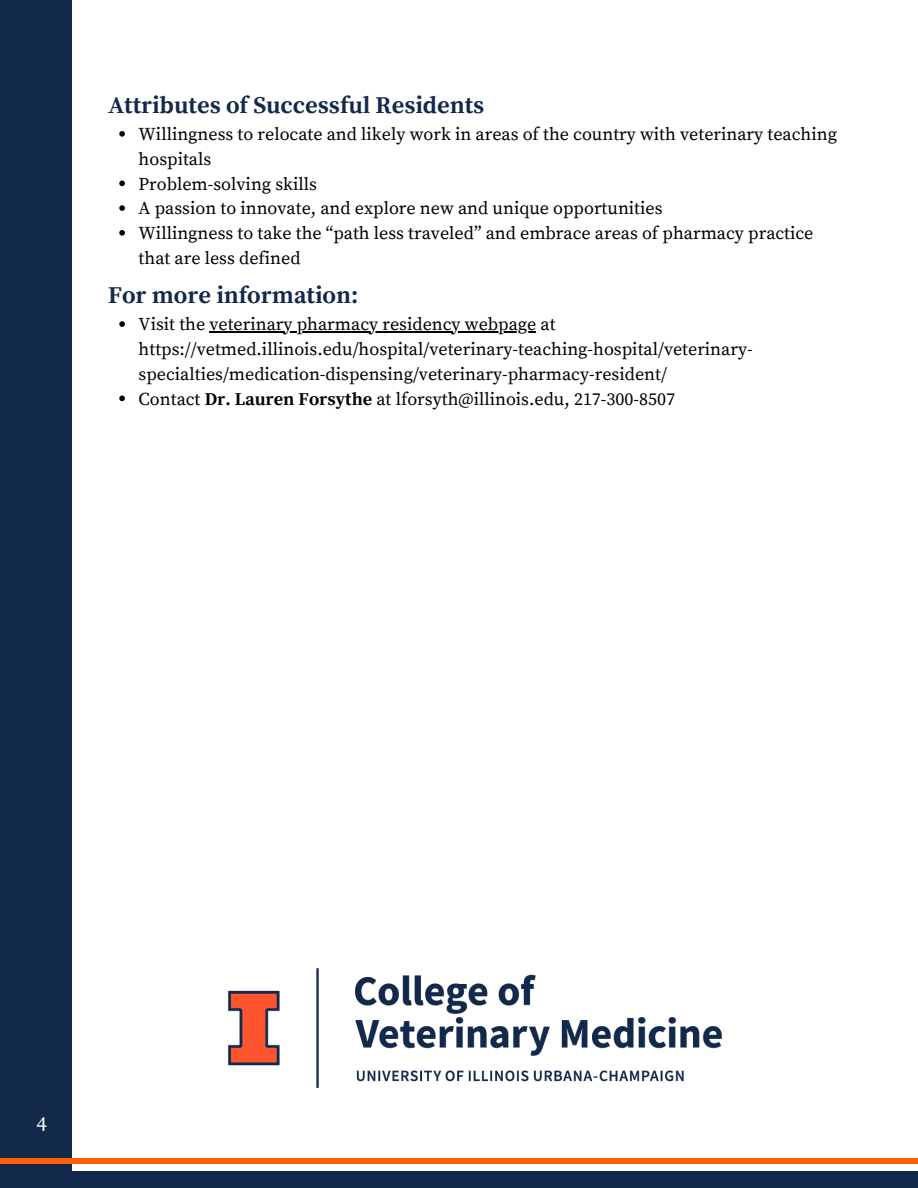
<style>
.page{position:relative;width:918px;height:1188px;background:#fff}
.page>*{position:absolute;margin:0;border:0;box-sizing:border-box;transform-origin:0 0}
.t1{font:700 24px "Source Serif Pro";color:#13294b}
.t2{font:21px "Source Serif Pro";color:#fff}
.t3{font:18px/24.8px "Source Serif Pro";color:#000}
.s1{font-weight:700}
</style>
<div class="page">
<div style="left:0;top:0;width:72px;height:1188px;background:#13294b"></div>
<div style="left:0;top:1171px;width:918px;height:17px;background:#13294b"></div>
<div style="left:0;top:1158px;width:918px;height:6px;background:#ff5f05"></div>
<img style="left:228px;top:968px;width:494px;height:120px">
<svg style="left:119px;top:131px;width:6px;height:6px"></svg>
<svg style="left:119px;top:181px;width:6px;height:5px"></svg>
<svg style="left:119px;top:205px;width:6px;height:6px"></svg>
<svg style="left:119px;top:230px;width:6px;height:6px"></svg>
<svg style="left:119px;top:321px;width:6px;height:6px"></svg>
<hr style="left:209px;top:331px;width:327px;height:2px;background:#000">
<svg style="left:119px;top:396px;width:6px;height:5px"></svg>
<h1 class="t1" style="left:108px;top:91px;width:378px">Attributes of Successful Residents</h1>
<p class="t3" style="left:139px;top:122px;width:700px">Willingness to relocate and likely work in areas of the country with veterinary teaching hospitals<br>Problem-solving skills<br>A passion to innovate, and explore new and unique opportunities<br>Willingness to take the “path less traveled” and embrace areas of pharmacy practice that are less defined</p>
<h1 class="t1" style="left:108px;top:281px;width:252px">For more information:</h1>
<p class="t3" style="left:139px;top:313px;width:616px">Visit the veterinary pharmacy residency webpage at https://vetmed.illinois.edu/hospital/veterinary-teaching-hospital/veterinary&shy;specialties/medication-dispensing/veterinary-pharmacy-resident/<br>Contact <span class="s1">Dr. Lauren Forsythe</span> at lforsyth@illinois.edu, 217-300-8507</p>
<p class="t2" style="left:36px;top:1111px;width:12px">4</p>
</div>
